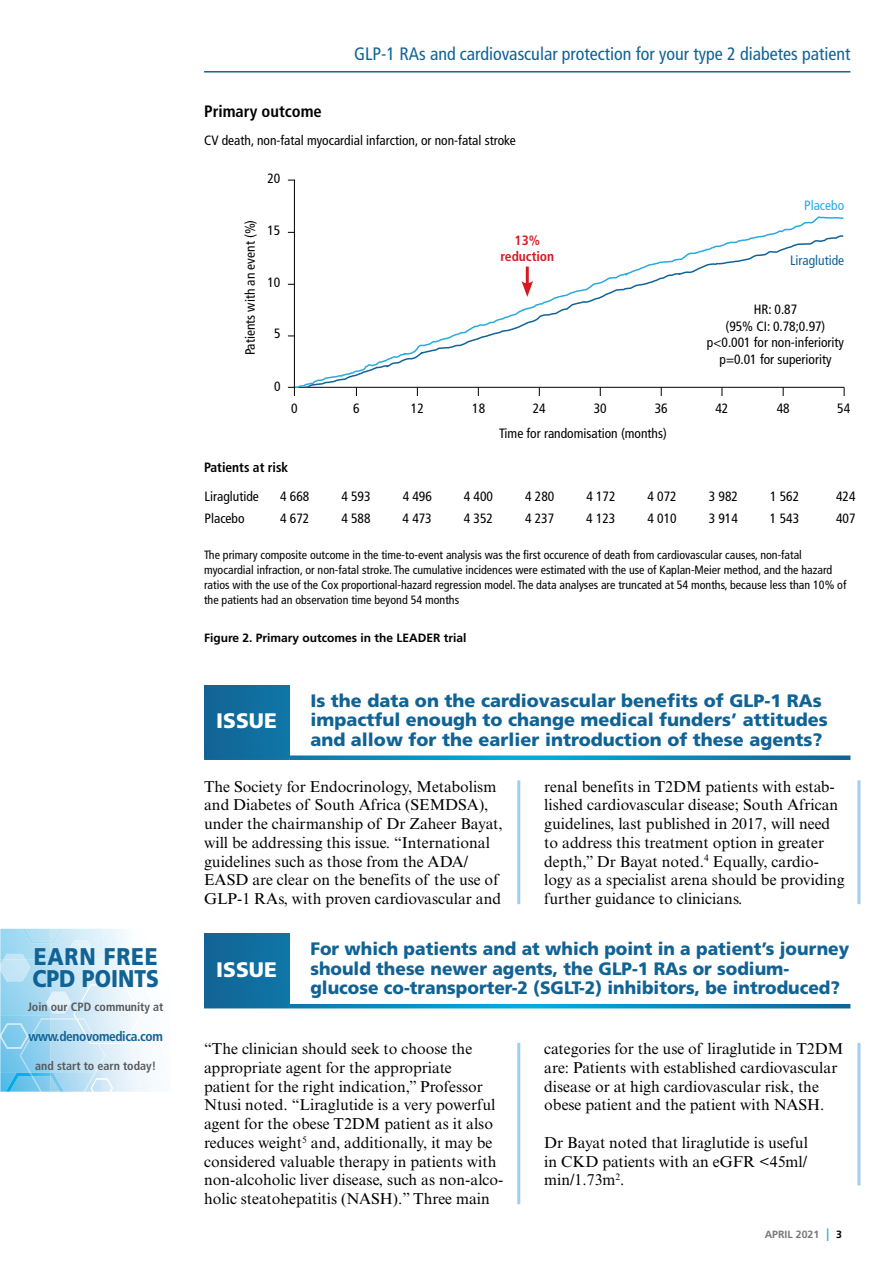
<style>
.page{position:relative;width:893px;height:1263px;background:#fff}
.page>*{position:absolute;margin:0;border:0;box-sizing:border-box;transform-origin:0 0}
.t1{font:900 24.15px/22.5px "Frutiger LT Std";color:#116395;scale:.87 1}
.t2{font:900 21px "Frutiger LT Std";color:#fff}
.t3{font:900 18px/19.5px "Frutiger LT Std";color:#116395;scale:.96 1}
.t4{font:900 18px/19.5px "Frutiger LT Std";color:#116395}
.t5{font:condensed 18px "Frutiger LT Std";color:#116395}
.t6{font:700 condensed 16.5px "Frutiger LT Std";color:#000}
.t7{font:15.75px/18.8px "Times New Roman MT Std";color:#000}
.t8{font:condensed 13.5px/16.5px "Frutiger LT Std";color:#000;text-align:center}
.t9{font:700 condensed 13.5px "Frutiger LT Std";letter-spacing:-.03em;color:#116395}
.t10{font:700 condensed 13.5px "Frutiger LT Std";color:#000}
.t11{font:700 condensed 13.5px/16.5px "Frutiger LT Std";color:#d71920;text-align:center}
.t12{font:condensed 13.5px "Frutiger LT Std";color:#116395}
.t13{font:condensed 13.5px "Frutiger LT Std";color:#28aae1}
.t14{font:condensed 12px/15px "Frutiger LT Std";color:#000}
.t15{font:700 condensed 12px "Frutiger LT Std";color:#58595b}
.t16{font:700 12px "Frutiger LT Std";color:#000}
.t17{font:700 10.5px "Frutiger LT Std";color:#77787b}
.s1{font-weight:300;font-size:18px;color:#28aae1}
.s2{color:#000}
</style>
<div class="page">
<hr style="left:204px;top:71px;width:646px;height:2px;background:#116395">
<img style="left:103px;top:1078px;width:10px;height:14px">
<svg style="left:109px;top:929px;width:39px;height:36px"></svg>
<img style="left:50px;top:1018px;width:56px;height:54px">
<img style="left:76px;top:1018px;width:23px;height:26px">
<img style="left:130px;top:1041px;width:24px;height:22px">
<img style="left:0;top:929px;width:103px;height:87px">
<img style="left:98px;top:937px;width:5px;height:17px">
<img style="left:23px;top:929px;width:39px;height:14px">
<img style="left:68px;top:940px;width:25px;height:19px">
<img style="left:3px;top:954px;width:23px;height:5px">
<img style="left:50px;top:992px;width:21px;height:21px">
<img style="left:73px;top:959px;width:16px;height:3px">
<img style="left:73px;top:984px;width:30px;height:32px">
<img style="left:0;top:959px;width:30px;height:22px">
<svg style="left:46px;top:996px;width:4px;height:13px"></svg>
<img style="left:0;top:1016px;width:50px;height:56px">
<img style="left:0;top:1023px;width:28px;height:25px">
<img style="left:64px;top:1072px;width:39px;height:20px">
<img style="left:0;top:1072px;width:64px;height:20px">
<img style="left:84px;top:1072px;width:12px;height:20px">
<img style="left:29px;top:1072px;width:13px;height:20px">
<div style="left:204px;top:685px;width:85px;height:73px;background:#106c9d"></div>
<div style="left:204px;top:755px;width:85px;height:5px;background:#106c9d"></div>
<svg style="left:289px;top:755px;width:561px;height:5px;background:#2098c4"></svg>
<hr style="left:517px;top:780px;width:3px;height:124px;background:#9fceee">
<hr style="left:857px;top:780px;width:3px;height:124px;background:#9fceee">
<div style="left:204px;top:934px;width:85px;height:72px;background:#106c9d"></div>
<hr style="left:204px;top:1004px;width:85px;height:4px;background:#106c9d">
<svg style="left:289px;top:1004px;width:561px;height:4px;background:#078dbe"></svg>
<hr style="left:517px;top:1043px;width:3px;height:161px;background:#9fceee">
<hr style="left:857px;top:1043px;width:3px;height:142px;background:#9fceee">
<hr style="left:294px;top:180px;width:1px;height:216px;background:#000">
<hr style="left:288px;top:387px;width:556px;height:1px;background:#000">
<svg style="left:303px;top:234px;width:542px;height:162px"></svg>
<h1 class="t1" style="left:32px;top:945px;width:147px">EARN FREE<br>CPD POINTS</h1>
<p class="t15" style="left:28px;top:999px;width:137px">Join our CPD community at</p>
<p class="t9" style="left:28px;top:1028px;width:136px">www.denovomedica.com</p>
<p class="t15" style="left:35px;top:1059px;width:122px">and start to earn today!</p>
<p class="t5" style="left:354px;top:43px;width:498px">GLP-1 RAs and cardiovascular protection for your type 2 diabetes patient</p>
<p class="t6" style="left:204px;top:101px;width:119px">Primary outcome</p>
<p class="t8" style="left:204px;top:133px;width:313px">CV death, non-fatal myocardial infarction, or non-fatal stroke</p>
<p class="t8" style="left:267px;top:170px;width:14px">20</p>
<p class="t8" style="left:242px;top:355px;width:137px;rotate:-90deg">Patients with an event (%)</p>
<p class="t8" style="left:267px;top:222px;width:14px">15</p>
<p class="t8" style="left:267px;top:274px;width:14px">10</p>
<p class="t8" style="left:274px;top:325px;width:8px">5</p>
<p class="t8" style="left:274px;top:378px;width:8px">0</p>
<p class="t8" style="left:291px;top:400px;width:8px">0</p>
<p class="t8" style="left:353px;top:400px;width:8px">6</p>
<p class="t10" style="left:204px;top:459px;width:86px">Patients at risk</p>
<p class="t8" style="left:411px;top:400px;width:14px">12</p>
<p class="t11" style="left:500px;top:232px;width:55px">13% reduction</p>
<p class="t13" style="left:804px;top:198px;width:41px">Placebo</p>
<p class="t12" style="left:790px;top:252px;width:56px">Liraglutide</p>
<p class="t8" style="left:707px;top:301px;width:139px">HR: 0.87<br>(95% CI: 0.78;0.97) p&lt;0.001 for non-inferiority p=0.01 for superiority</p>
<p class="t8" style="left:472px;top:400px;width:14px">18</p>
<p class="t8" style="left:533px;top:400px;width:14px">24</p>
<p class="t8" style="left:594px;top:400px;width:14px">30</p>
<p class="t8" style="left:655px;top:400px;width:14px">36</p>
<p class="t8" style="left:715px;top:400px;width:14px">42</p>
<p class="t8" style="left:777px;top:400px;width:14px">48</p>
<p class="t8" style="left:837px;top:400px;width:14px">54</p>
<p class="t8" style="left:499px;top:425px;width:169px">Time for randomisation (months)</p>
<p class="t8" style="left:205px;top:488px;width:56px">Liraglutide</p>
<p class="t8" style="left:280px;top:488px;width:31px">4 668</p>
<p class="t8" style="left:341px;top:488px;width:31px">4 593</p>
<p class="t8" style="left:403px;top:488px;width:31px">4 496</p>
<p class="t8" style="left:464px;top:488px;width:31px">4 400</p>
<p class="t8" style="left:525px;top:488px;width:31px">4 280</p>
<p class="t8" style="left:586px;top:488px;width:31px">4 172</p>
<p class="t8" style="left:648px;top:488px;width:31px">4 072</p>
<p class="t8" style="left:709px;top:488px;width:31px">3 982</p>
<p class="t8" style="left:770px;top:488px;width:31px">1 562</p>
<p class="t8" style="left:836px;top:488px;width:21px">424</p>
<p class="t8" style="left:205px;top:510px;width:41px">Placebo</p>
<p class="t8" style="left:280px;top:510px;width:31px">4 672</p>
<p class="t8" style="left:341px;top:510px;width:31px">4 588</p>
<p class="t8" style="left:403px;top:510px;width:31px">4 473</p>
<p class="t8" style="left:464px;top:510px;width:31px">4 352</p>
<p class="t8" style="left:525px;top:510px;width:31px">4 237</p>
<p class="t8" style="left:586px;top:510px;width:31px">4 123</p>
<p class="t8" style="left:647px;top:510px;width:31px">4 010</p>
<p class="t8" style="left:709px;top:510px;width:31px">3 914</p>
<p class="t8" style="left:770px;top:510px;width:31px">1 543</p>
<p class="t8" style="left:836px;top:510px;width:21px">407</p>
<p class="t14" style="left:204px;top:547px;width:644px">The primary composite outcome in the time-to-event analysis was the first occurence of death from cardiovascular causes, non-fatal myocardial infraction, or non-fatal stroke. The cumulative incidences were estimated with the use of Kaplan-Meier method, and the hazard ratios with the use of the Cox proportional-hazard regression model. The data analyses are truncated at 54 months, because less than 10% of the patients had an observation time beyond 54 months</p>
<p class="t16" style="left:204px;top:630px;width:264px">Figure 2. Primary outcomes in the LEADER trial</p>
<p class="t4" style="left:310px;top:691px;width:519px">Is the data on the cardiovascular benefits of GLP-1 RAs impactful enough to change medical funders’ attitudes and allow for the earlier introduction of these agents?</p>
<p class="t7" style="left:204px;top:777px;width:300px">The Society for Endocrinology, Metabolism and Diabetes of South Africa (SEMDSA), under the chairmanship of Dr Zaheer Bayat, will be addressing this issue. “International guidelines such as those from the ADA/ EASD are clear on the benefits of the use of GLP-1 RAs, with proven cardiovascular and</p>
<p class="t7" style="left:544px;top:777px;width:302px">renal benefits in T2DM patients with estab&shy;lished cardiovascular disease; South African guidelines, last published in 2017, will need to address this treatment option in greater depth,” Dr Bayat noted.<sup>4</sup> Equally, cardio&shy;logy as a specialist arena should be providing further guidance to clinicians.</p>
<h2 class="t2" style="left:216px;top:708px;width:62px">ISSUE</h2>
<h2 class="t2" style="left:216px;top:957px;width:62px">ISSUE</h2>
<p class="t3" style="left:310px;top:939px;width:563px">For which patients and at which point in a patient’s journey should these newer agents, the GLP-1 RAs or sodium&shy;glucose co-transporter-2 (SGLT-2) inhibitors, be introduced?</p>
<p class="t7" style="left:204px;top:1039px;width:301px">“The clinician should seek to choose the appropriate agent for the appropriate<br>patient for the right indication,” Professor Ntusi noted. “Liraglutide is a very powerful agent for the obese T2DM patient as it also reduces weight<sup>5</sup> and, additionally, it may be considered valuable therapy in patients with non-alcoholic liver disease, such as non-alco&shy;holic steatohepatitis (NASH).” Three main</p>
<p class="t7" style="left:544px;top:1039px;width:301px">categories for the use of liraglutide in T2DM are: Patients with established cardiovascular disease or at high cardiovascular risk, the obese patient and the patient with NASH.</p>
<p class="t7" style="left:544px;top:1133px;width:265px;text-align:justify">Dr Bayat noted that liraglutide is useful in CKD patients with an eGFR &lt;45ml/ min/1.73m<sup>2</sup>.</p>
<p class="t17" style="left:765px;top:1228px;width:79px">APRIL 2021 <span class="s1">I</span> <span class="s2">3</span></p>
</div>
